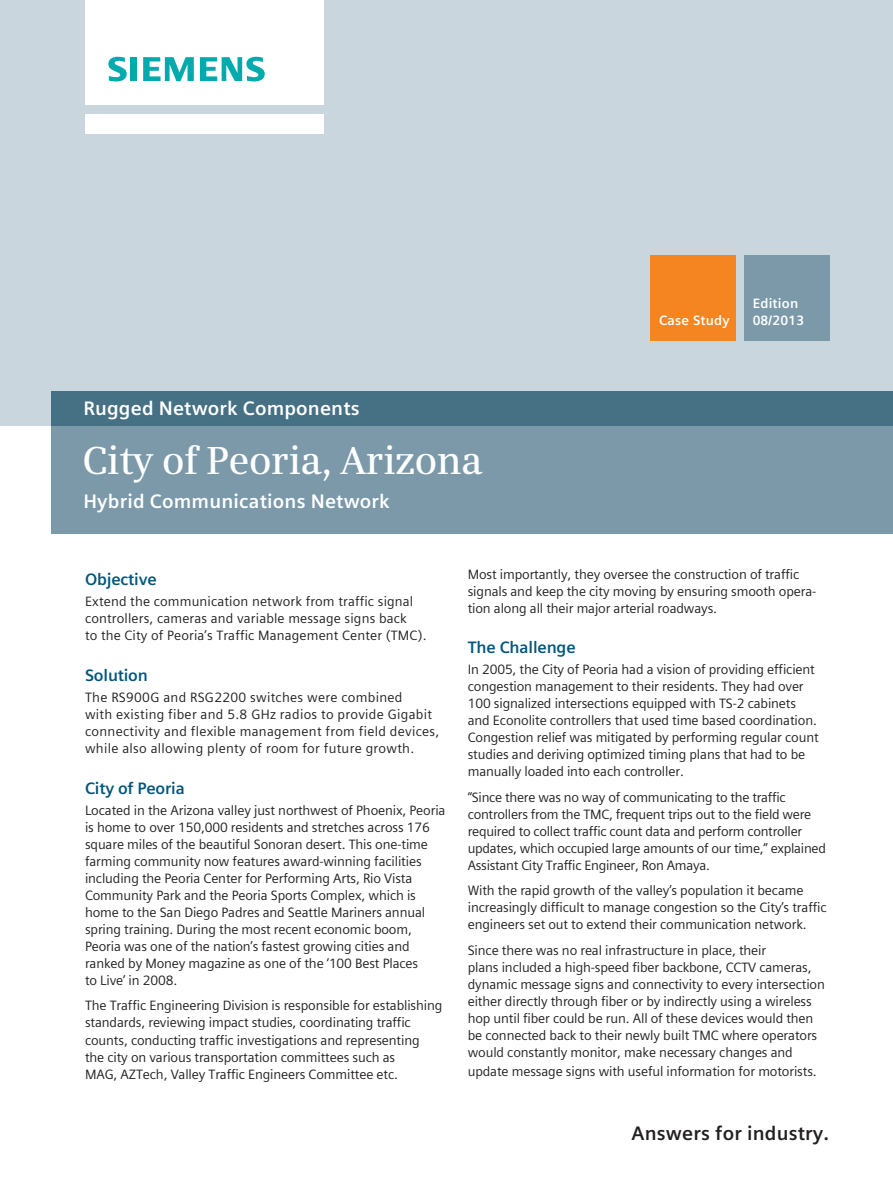
<style>
.page{position:relative;width:893px;height:1191px;background:#fff}
.page>*{position:absolute;margin:0;border:0;box-sizing:border-box;transform-origin:0 0}
.t1{font:600 39px "Siemens Serif";letter-spacing:-.02em;color:#fff}
.t2{font:700 19.5px "Siemens Sans";letter-spacing:.01em;color:#fff}
.t3{font:700 19.5px "Siemens Sans Global";letter-spacing:.01em;color:#231f20}
.t4{font:700 16.5px "Siemens Sans Global";letter-spacing:-.01em;color:#00567a}
.t5{font:13.5px/17px "Siemens Sans Global";letter-spacing:-.01em;color:#231f20}
.t6{font:13.5px/17px "Siemens Sans Global";letter-spacing:.02em;color:#231f20}
.t7{font:13.5px/17.1px "Siemens Sans Global";letter-spacing:.01em;color:#231f20}
.t8{font:700 13.5px/17px "Siemens Sans Global";letter-spacing:.015em;color:#fff}
</style>
<div class="page">
<div style="left:0;top:0;width:893px;height:425px;background:#c9d6de"></div>
<div style="left:51px;top:425px;width:842px;height:109px;background:#7b99a9"></div>
<div style="left:51px;top:391px;width:842px;height:34px;background:#467184"></div>
<div style="left:651px;top:255px;width:85px;height:85px;background:#f58520"></div>
<div style="left:744px;top:255px;width:85px;height:85px;background:#7b99a9"></div>
<div style="left:85px;top:114px;width:238px;height:19px;background:#fff"></div>
<div style="left:85px;top:0;width:238px;height:105px;background:#fff"></div>
<svg style="left:108px;top:57px;width:19px;height:24px"></svg>
<div style="left:130px;top:57px;width:7px;height:24px;background:#00aaad"></div>
<svg style="left:143px;top:57px;width:51px;height:24px"></svg>
<svg style="left:200px;top:57px;width:65px;height:24px"></svg>
<h2 class="t2" style="left:83px;top:397px;width:278px">Rugged Network Components</h2>
<h1 class="t1" style="left:82px;top:438px;width:402px">City of Peoria, Arizona</h1>
<h2 class="t2" style="left:83px;top:490px;width:308px">Hybrid Communications Network</h2>
<p class="t8" style="left:659px;top:312px;width:72px">Case Study</p>
<p class="t8" style="left:753px;top:295px;width:53px">Edition<br>08/2013</p>
<p class="t4" style="left:85px;top:567px;width:73px">Objective</p>
<p class="t7" style="left:85px;top:593px;width:343px">Extend the communication network from traffic signal controllers, cameras and variable message signs back<br>to the City of Peoria’s Traffic Management Center (TMC).</p>
<p class="t4" style="left:85px;top:662px;width:64px">Solution</p>
<p class="t6" style="left:85px;top:689px;width:356px">The RS900G and RSG2200 switches were combined<br>with existing fiber and 5.8 GHz radios to provide Gigabit connectivity and flexible management from field devices, while also allowing plenty of room for future growth.</p>
<p class="t4" style="left:85px;top:775px;width:101px">City of Peoria</p>
<p class="t5" style="left:85px;top:801px;width:362px">Located in the Arizona valley just northwest of Phoenix, Peoria is home to over 150,000 residents and stretches across 176 square miles of the beautiful Sonoran desert. This one-time farming community now features award-winning facilities including the Peoria Center for Performing Arts, Rio Vista Community Park and the Peoria Sports Complex, which is home to the San Diego Padres and Seattle Mariners annual spring training. During the most recent economic boom, Peoria was one of the nation’s fastest growing cities and ranked by Money magazine as one of the ‘100 Best Places<br>to Live’ in 2008.</p>
<p class="t5" style="left:85px;top:997px;width:359px">The Traffic Engineering Division is responsible for establishing standards, reviewing impact studies, coordinating traffic counts, conducting traffic investigations and representing<br>the city on various transportation committees such as<br>MAG, AZTech, Valley Traffic Engineers Committee etc.</p>
<p class="t5" style="left:468px;top:565px;width:350px">Most importantly, they oversee the construction of traffic signals and keep the city moving by ensuring smooth opera&shy;tion along all their major arterial roadways.</p>
<p class="t4" style="left:468px;top:635px;width:109px">The Challenge</p>
<p class="t5" style="left:468px;top:661px;width:352px">In 2005, the City of Peoria had a vision of providing efficient congestion management to their residents. They had over 100 signalized intersections equipped with TS-2 cabinets and Econolite controllers that used time based coordination.<br>Congestion relief was mitigated by performing regular count studies and deriving optimized timing plans that had to be manually loaded into each controller.</p>
<p class="t5" style="left:468px;top:788px;width:360px">“Since there was no way of communicating to the traffic controllers from the TMC, frequent trips out to the field were required to collect traffic count data and perform controller updates, which occupied large amounts of our time,” explained Assistant City Traffic Engineer, Ron Amaya.</p>
<p class="t5" style="left:468px;top:882px;width:360px">With the rapid growth of the valley’s population it became increasingly difficult to manage congestion so the City’s traffic engineers set out to extend their communication network.</p>
<p class="t5" style="left:468px;top:942px;width:359px">Since there was no real infrastructure in place, their<br>plans included a high-speed fiber backbone, CCTV cameras, dynamic message signs and connectivity to every intersection either directly through fiber or by indirectly using a wireless hop until fiber could be run. All of these devices would then be connected back to their newly built TMC where operators would constantly monitor, make necessary changes and</p>
<p class="t5" style="left:468px;top:1063px;width:350px">update message signs with useful information for motorists.</p>
<h2 class="t3" style="left:631px;top:1118px;width:199px">Answers for industry.</h2>
</div>
